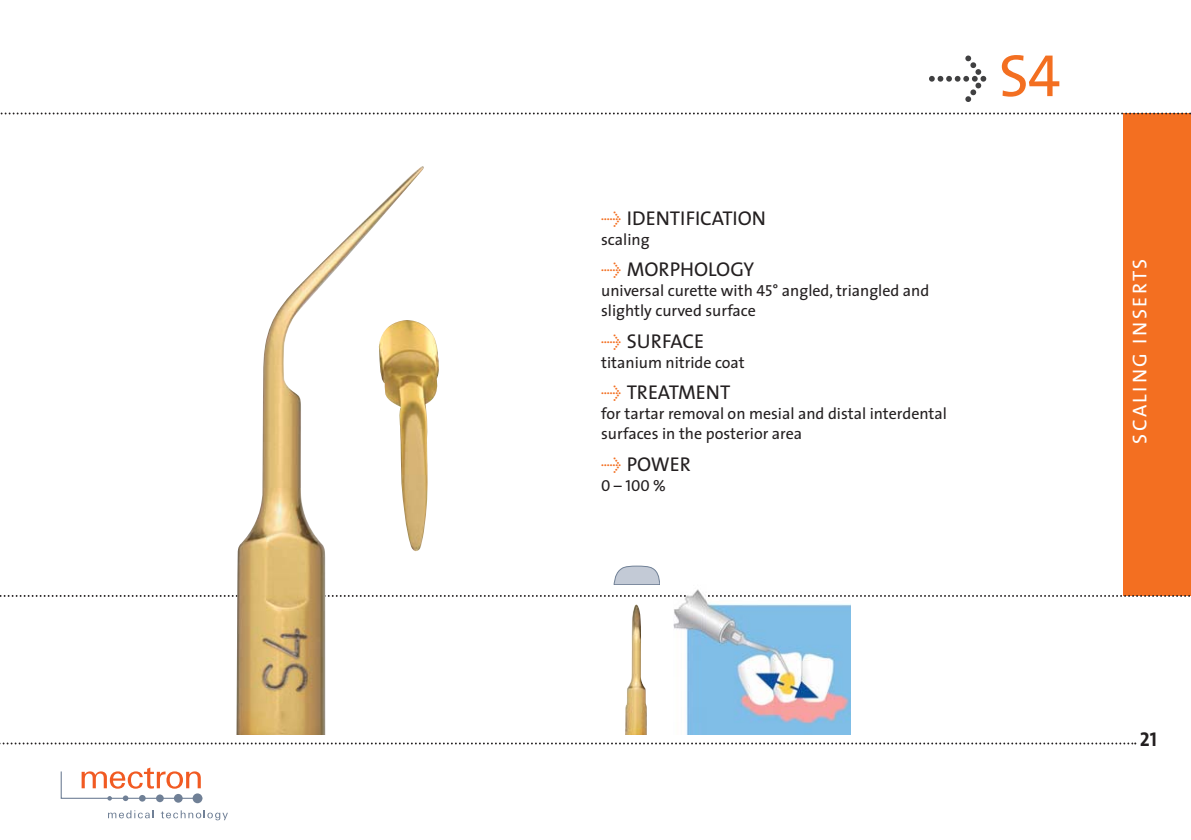
<style>
.page{position:relative;width:1191px;height:840px;background:#fff}
.page>*{position:absolute;margin:0;border:0;box-sizing:border-box;transform-origin:0 0}
.t1{font:60px "The Sans Caps";color:#f36f21}
.t2{font:20px "The Sans";color:#231f20}
.t3{font:20px "The Sans";letter-spacing:.12em;color:#fff}
.t4{font:20px "The Sans Bold Caps";color:#231f20}
.t5{font:16px/20px "The Sans";color:#231f20}
.t6{font:16px "The Sans Caps";color:#231f20}
.s1{font-family:"The Sans Expert";color:#404041}
.s2{font-family:"The Sans Expert";color:#f36f21}
.s3{font-family:"The Sans Caps"}
.s4{font-family:"The Sans"}
</style>
<div class="page">
<img style="left:673px;top:596px;width:177px;height:138px">
<div style="left:1123px;top:113px;width:68px;height:482px;background:#f36f21"></div>
<div style="left:139px;top:794px;width:7px;height:7px;background:#708096;border-radius:50%"></div>
<div style="left:156px;top:794px;width:8px;height:7px;background:#708096;border-radius:50%"></div>
<div style="left:174px;top:793px;width:9px;height:9px;background:#708096;border-radius:50%"></div>
<div style="left:193px;top:793px;width:9px;height:9px;background:#708096;border-radius:50%"></div>
<svg style="left:61px;top:767px;width:142px;height:33px"></svg>
<svg style="left:108px;top:810px;width:45px;height:7px"></svg>
<svg style="left:161px;top:810px;width:67px;height:9px"></svg>
<svg style="left:0;top:112px;width:1191px;height:2px"></svg>
<svg style="left:0;top:595px;width:1191px;height:1px"></svg>
<svg style="left:0;top:742px;width:1136px;height:2px"></svg>
<img style="left:236px;top:166px;width:188px;height:568px">
<img style="left:379px;top:319px;width:60px;height:232px">
<svg style="left:613px;top:565px;width:47px;height:19px"></svg>
<img style="left:625px;top:604px;width:22px;height:130px">
<img style="left:686px;top:589px;width:20px;height:145px">
<h1 class="t1" style="left:927px;top:40px;width:134px"><span class="s1">Û</span>S4</h1>
<p class="t2" style="left:601px;top:210px;width:166px"><span class="s2">Û</span> IDENTIFICATION</p>
<p class="t5" style="left:601px;top:231px;width:50px">scaling</p>
<p class="t2" style="left:601px;top:262px;width:155px"><span class="s2">Û</span> MORPHOLOGY</p>
<p class="t5" style="left:601px;top:282px;width:330px">universal curette with <span class="s3">45</span>° angled, triangled and slightly curved surface</p>
<p class="t2" style="left:601px;top:333px;width:105px"><span class="s2">Û</span> SURFACE</p>
<p class="t5" style="left:601px;top:354px;width:145px">titanium nitride coat</p>
<p class="t2" style="left:601px;top:384px;width:131px"><span class="s2">Û</span> TREATMENT</p>
<p class="t5" style="left:601px;top:405px;width:347px">for tartar removal on mesial and distal interdental surfaces in the posterior area</p>
<p class="t2" style="left:601px;top:456px;width:91px"><span class="s2">Û</span> POWER</p>
<p class="t6" style="left:601px;top:475px;width:66px">0 – 100 <span class="s4">%</span></p>
<p class="t3" style="left:1131px;top:443px;width:186px;rotate:-90deg">SCALING INSERTS</p>
<p class="t4" style="left:1140px;top:727px;width:19px">21</p>
</div>
